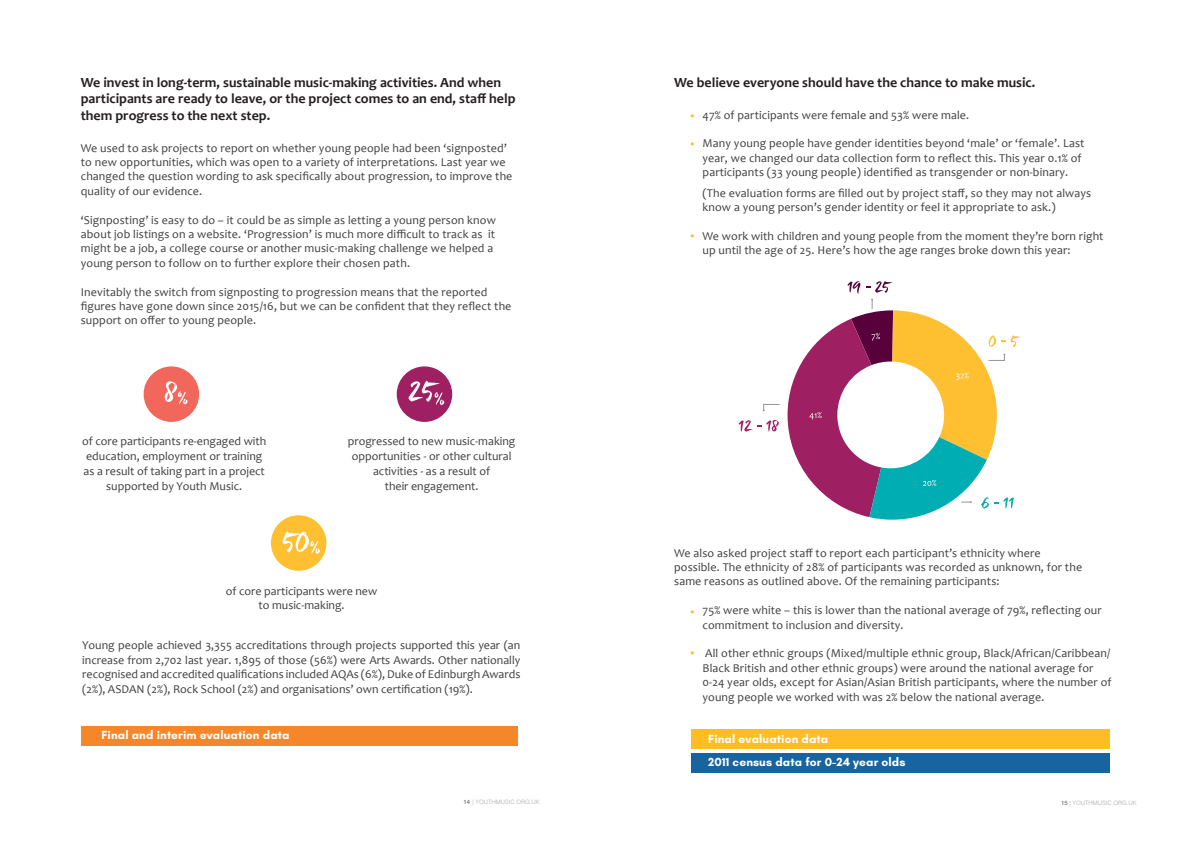
<style>
.page{position:relative;width:1191px;height:842px;background:#fff}
.page>*{position:absolute;margin:0;border:0;box-sizing:border-box;transform-origin:0 0}
.t1{font:700 14px/16.8px "Candara";color:#231f20}
.t2{font:12px/14.4px "Candara";letter-spacing:.01em;color:#3e3e3f}
.t3{font:700 12px/23.7px "Glacial Indifference";letter-spacing:.01em;color:#fff}
.t4{font:10px "Candara";color:#fdbd23}
.t5{font:300 6px "Helvetica";color:#a8a9ad}
.s1{font-weight:400;color:#57585a}
</style>
<div class="page">
<div style="left:81px;top:726px;width:436px;height:20px;background:#f5872a"></div>
<div style="left:397px;top:366px;width:55px;height:56px;background:#9e1f62;border-radius:50%"></div>
<div style="left:144px;top:366px;width:55px;height:56px;background:#f2675b;border-radius:50%"></div>
<div style="left:271px;top:515px;width:55px;height:56px;background:#febf31;border-radius:50%"></div>
<svg style="left:282px;top:531px;width:38px;height:23px"></svg>
<svg style="left:165px;top:381px;width:23px;height:23px"></svg>
<svg style="left:408px;top:381px;width:36px;height:24px"></svg>
<div style="left:691px;top:729px;width:418px;height:20px;background:#fdbd23"></div>
<div style="left:691px;top:753px;width:418px;height:19px;background:#18649f"></div>
<svg style="left:738px;top:420px;width:41px;height:12px"></svg>
<svg style="left:762px;top:404px;width:17px;height:7px"></svg>
<svg style="left:787px;top:281px;width:233px;height:239px"></svg>
<p class="t1" style="left:81px;top:74px;width:436px">We invest in long-term, sustainable music-making activities. And when participants are ready to leave, or the project comes to an end, staff help them progress to the next step.</p>
<p class="t2" style="left:81px;top:140px;width:433px">We used to ask projects to report on whether young people had been ‘signposted’ to new opportunities, which was open to a variety of interpretations. Last year we changed the question wording to ask specifically about progression, to improve the quality of our evidence.</p>
<p class="t2" style="left:81px;top:212px;width:416px">‘Signposting’ is easy to do – it could be as simple as letting a young person know about job listings on a website. ‘Progression’ is much more difficult to track as it might be a job, a college course or another music-making challenge we helped a young person to follow on to further explore their chosen path.</p>
<p class="t2" style="left:81px;top:284px;width:432px">Inevitably the switch from signposting to progression means that the reported figures have gone down since 2015/16, but we can be confident that they reflect the support on offer to young people.</p>
<p class="t2" style="left:82px;top:433px;width:186px;line-height:15px;text-align:center">of core participants re-engaged with education, employment or training as a result of taking part in a project supported by Youth Music.</p>
<p class="t2" style="left:348px;top:433px;width:169px;line-height:15px;text-align:center">progressed to new music-making opportunities - or other cultural activities - as a result of<br>their engagement.</p>
<p class="t2" style="left:226px;top:584px;width:153px;text-align:center">of core participants were new to music-making.</p>
<p class="t2" style="left:82px;top:638px;width:439px;text-align:justify">Young people achieved 3,355 accreditations through projects supported this year (an increase from 2,702 last year. 1,895 of those (56%) were Arts Awards. Other nationally recognised and accredited qualifications included AQAs (6%), Duke of Edinburgh Awards (2%), ASDAN (2%), Rock School (2%) and organisations’ own certification (19%).</p>
<p class="t3" style="left:101px;top:723px;width:190px">Final and interim evaluation data</p>
<p class="t1" style="left:674px;top:74px;width:363px">We believe everyone should have the chance to make music.</p>
<p class="t2" style="left:702px;top:107px;width:268px">47% of participants were female and 53% were male.</p>
<p class="t2" style="left:702px;top:136px;width:383px">Many young people have gender identities beyond ‘male’ or ‘female’. Last year, we changed our data collection form to reflect this. This year 0.1% of participants (33 young people) identified as transgender or non-binary.</p>
<p class="t2" style="left:702px;top:185px;width:390px">(The evaluation forms are filled out by project staff, so they may not always know a young person’s gender identity or feel it appropriate to ask.)</p>
<p class="t2" style="left:702px;top:229px;width:402px">We work with children and young people from the moment they’re born right up until the age of 25. Here’s how the age ranges broke down this year:</p>
<p class="t4" style="left:689px;top:110px;width:8px">•</p>
<p class="t4" style="left:689px;top:138px;width:8px">•</p>
<p class="t4" style="left:689px;top:230px;width:8px">•</p>
<p class="t2" style="left:674px;top:545px;width:409px">We also asked project staff to report each participant’s ethnicity where possible. The ethnicity of 28% of participants was recorded as unknown, for the same reasons as outlined above. Of the remaining participants:</p>
<p class="t2" style="left:702px;top:603px;width:400px">75% were white – this is lower than the national average of 79%, reflecting our commitment to inclusion and diversity.</p>
<p class="t2" style="left:702px;top:646px;width:410px">All other ethnic groups (Mixed/multiple ethnic group, Black/African/Caribbean/ Black British and other ethnic groups) were around the national average for 0-24 year olds, except for Asian/Asian British participants, where the number of young people we worked with was 2% below the national average.</p>
<p class="t4" style="left:689px;top:605px;width:8px">•</p>
<p class="t4" style="left:689px;top:647px;width:8px">•</p>
<p class="t3" style="left:708px;top:726px;width:199px">Final evaluation data<br>2011 census data for 0-24 year olds</p>
<p class="t5" style="left:463px;top:797px;width:78px"><span class="s1">14</span> | YOUTHMUSIC.ORG.UK</p>
<p class="t5" style="left:1061px;top:798px;width:77px"><span class="s1">15</span> | YOUTHMUSIC.ORG.UK</p>
</div>
